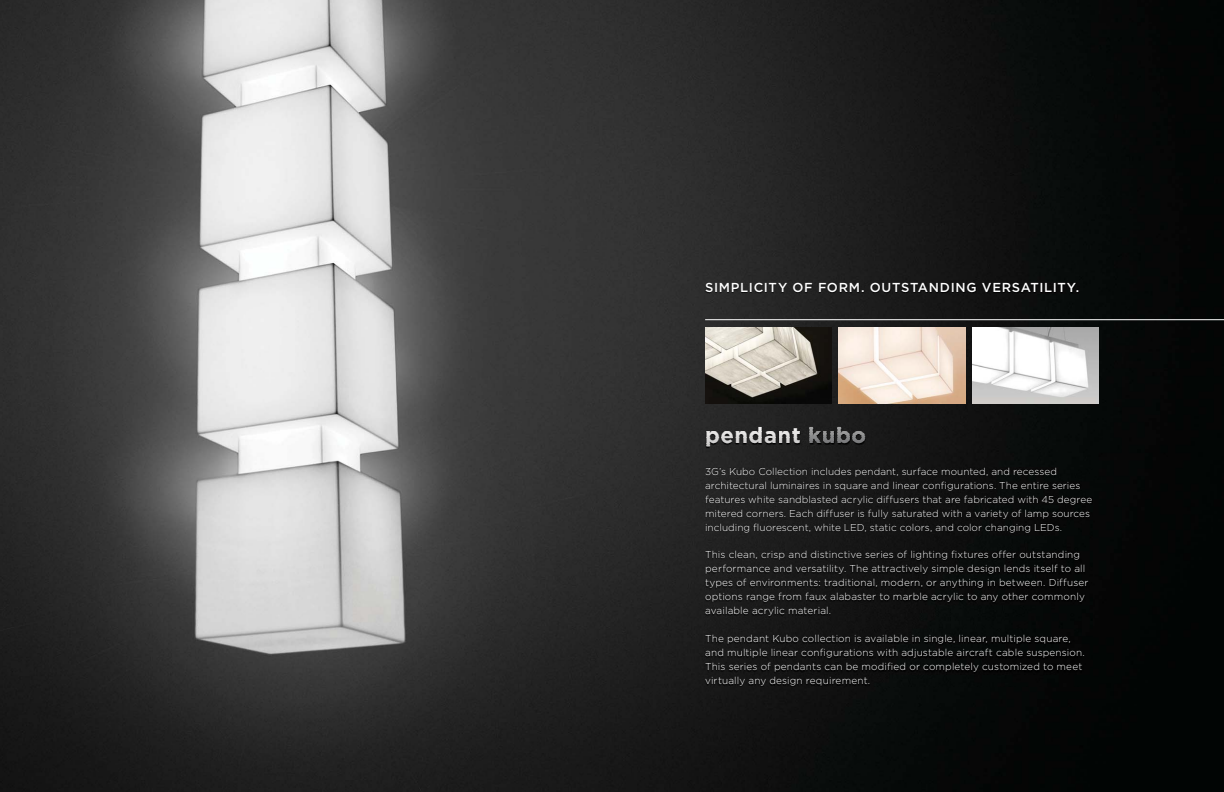
<style>
.page{position:relative;width:1224px;height:792px;background:#fff}
.page>*{position:absolute;margin:0;border:0;box-sizing:border-box;transform-origin:0 0}
.t1{font:700 22px "Gotham";letter-spacing:.02em;color:#eeedec}
.t2{font:500 13px "Gotham";letter-spacing:.05em;color:#fff}
.t3{font:300 10px/14px "Gotham";letter-spacing:.01em;color:#fff}
.s1{color:#f4f3f3}
.s2{color:#ecebea}
.s3{color:#f2f1f0}
.s4{color:#a7a6a6}
.s5{color:#9c9d9d}
.s6{color:#9e9f9f}
</style>
<div class="page">
<img style="left:0;top:0;width:1224px;height:792px">
<img style="left:705px;top:327px;width:127px;height:76px">
<img style="left:839px;top:327px;width:126px;height:76px">
<img style="left:972px;top:327px;width:127px;height:76px">
<img style="left:705px;top:282px;width:374px;height:12px">
<img style="left:706px;top:427px;width:160px;height:21px">
<img style="left:705px;top:467px;width:388px;height:220px">
<hr style="left:705px;top:319px;width:519px;height:1px;background:#fff">
<h2 class="t2" style="left:705px;top:283px;width:376px">SIMPLICITY OF FORM. OUTSTANDING VERSATILITY.</h2>
<h1 class="t1" style="left:705px;top:423px;width:162px">pen<span class="s1">d</span><span class="s2">a</span>n<span class="s3">t</span> <span class="s4">k</span><span class="s5">u</span><span class="s4">b</span><span class="s6">o</span></h1>
<p class="t3" style="left:705px;top:465px;width:389px">3G’s Kubo Collection includes pendant, surface mounted, and recessed architectural luminaires in square and linear configurations. The entire series features white sandblasted acrylic diffusers that are fabricated with 45 degree mitered corners. Each diffuser is fully saturated with a variety of lamp sources including fluorescent, white LED, static colors, and color changing LEDs.</p>
<p class="t3" style="left:705px;top:548px;width:385px">This clean, crisp and distinctive series of lighting fixtures offer outstanding performance and versatility. The attractively simple design lends itself to all types of environments: traditional, modern, or anything in between. Diffuser options range from faux alabaster to marble acrylic to any other commonly available acrylic material.</p>
<p class="t3" style="left:705px;top:632px;width:381px">The pendant Kubo collection is available in single, linear, multiple square, and multiple linear configurations with adjustable aircraft cable suspension.<br>This series of pendants can be modified or completely customized to meet virtually any design requirement.</p>
</div>
